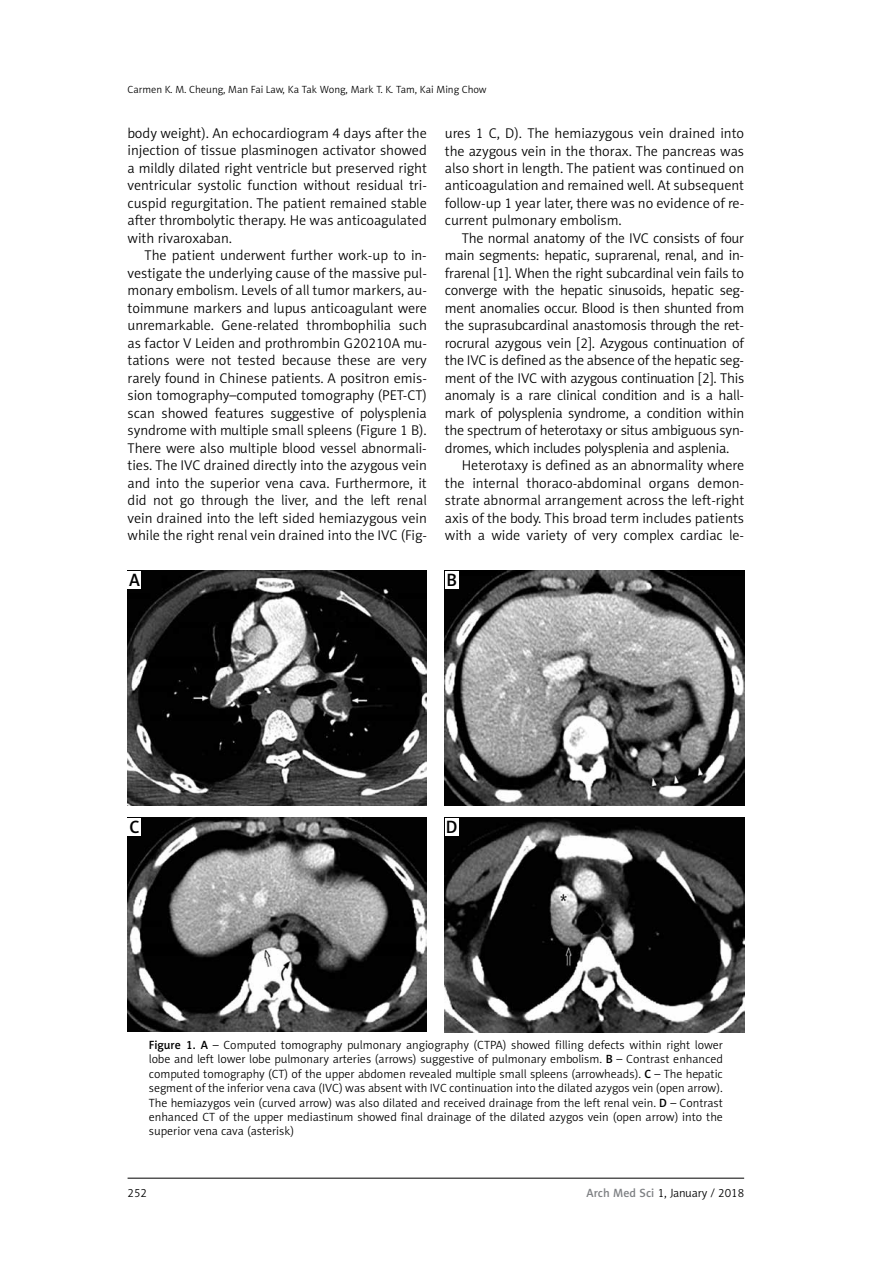
<style>
.page{position:relative;width:893px;height:1263px;background:#fff}
.page>*{position:absolute;margin:0;border:0;box-sizing:border-box;transform-origin:0 0}
.t1{font:18px "Naomi Sans EFN Medium";color:#000}
.t2{font:14.25px/17.5px "Naomi Sans EFN Light";color:#000;text-align:justify}
.t3{font:12px/14.4px "Naomi Sans EFN Light";color:#000;text-align:justify}
.t4{font:10.5px "Naomi Sans EFN Light";color:#000}
.s1{font-family:"Naomi Sans EFN Medium"}
.s2{font-family:"Naomi Sans EFN Medium";color:#808285}
</style>
<div class="page">
<hr style="left:128px;top:1178px;width:616px;height:1px;background:#000">
<img style="left:128px;top:571px;width:299px;height:234px">
<img style="left:445px;top:571px;width:299px;height:234px">
<img style="left:128px;top:818px;width:299px;height:214px">
<img style="left:445px;top:818px;width:299px;height:214px">
<div style="left:128px;top:571px;width:13px;height:17px;background:#fff"></div>
<div style="left:128px;top:818px;width:13px;height:17px;background:#fff"></div>
<div style="left:445px;top:571px;width:14px;height:17px;background:#fff"></div>
<div style="left:445px;top:818px;width:14px;height:17px;background:#fff"></div>
<p class="t4" style="left:128px;top:83px;width:361px">Carmen K. M. Cheung, Man Fai Law, Ka Tak Wong, Mark T. K. Tam, Kai Ming Chow</p>
<p class="t2" style="left:128px;top:124px;width:301px">body weight). An echocardiogram 4 days after the injection of tissue plasminogen activator showed a mildly dilated right ventricle but preserved right ventricular systolic function without residual tri&shy;cuspid regurgitation. The patient remained stable after thrombolytic therapy. He was anticoagulated with rivaroxaban.</p>
<p class="t2" style="left:128px;top:247px;width:301px;text-indent:17px">The patient underwent further work-up to in&shy;vestigate the underlying cause of the massive pul&shy;monary embolism. Levels of all tumor markers, au&shy;toimmune markers and lupus anticoagulant were unremarkable. Gene-related thrombophilia such as factor V Leiden and prothrombin G20210A mu&shy;tations were not tested because these are very rarely found in Chinese patients. A positron emis&shy;sion tomography–computed tomography (PET-CT) scan showed features suggestive of polysplenia syndrome with multiple small spleens (Figure 1 B).<br>There were also multiple blood vessel abnormali&shy;ties. The IVC drained directly into the azygous vein and into the superior vena cava. Furthermore, it did not go through the liver, and the left renal vein drained into the left sided hemiazygous vein while the right renal vein drained into the IVC (Fig-</p>
<p class="t1" style="left:129px;top:569px;width:12px">A</p>
<p class="t2" style="left:445px;top:124px;width:301px">ures 1 C, D). The hemiazygous vein drained into the azygous vein in the thorax. The pancreas was also short in length. The patient was continued on anticoagulation and remained well. At subsequent follow-up 1 year later, there was no evidence of re&shy;current pulmonary embolism.</p>
<p class="t2" style="left:445px;top:229px;width:301px;text-indent:17px">The normal anatomy of the IVC consists of four main segments: hepatic, suprarenal, renal, and in&shy;frarenal [1]. When the right subcardinal vein fails to converge with the hepatic sinusoids, hepatic seg&shy;ment anomalies occur. Blood is then shunted from the suprasubcardinal anastomosis through the ret&shy;rocrural azygous vein [2]. Azygous continuation of the IVC is defined as the absence of the hepatic seg&shy;ment of the IVC with azygous continuation [2]. This anomaly is a rare clinical condition and is a hall&shy;mark of polysplenia syndrome, a condition within the spectrum of heterotaxy or situs ambiguous syn&shy;dromes, which includes polysplenia and asplenia.</p>
<p class="t2" style="left:445px;top:457px;width:301px;text-indent:17px">Heterotaxy is defined as an abnormality where the internal thoraco-abdominal organs demon&shy;strate abnormal arrangement across the left-right axis of the body. This broad term includes patients with a wide variety of very complex cardiac le-</p>
<p class="t1" style="left:446px;top:569px;width:12px">B</p>
<p class="t1" style="left:129px;top:816px;width:12px">C</p>
<p class="t1" style="left:446px;top:816px;width:13px">D</p>
<p class="t3" style="left:149px;top:1038px;width:576px"><span class="s1">Figure 1. A</span> – Computed tomography pulmonary angiography (CTPA) showed filling defects within right lower lobe and left lower lobe pulmonary arteries (arrows) suggestive of pulmonary embolism. <span class="s1">B</span> – Contrast enhanced computed tomography (CT) of the upper abdomen revealed multiple small spleens (arrowheads). <span class="s1">C</span> – The hepatic segment of the inferior vena cava (IVC) was absent with IVC continuation into the dilated azygos vein (open arrow).<br>The hemiazygos vein (curved arrow) was also dilated and received drainage from the left renal vein. <span class="s1">D</span> – Contrast enhanced CT of the upper mediastinum showed final drainage of the dilated azygos vein (open arrow) into the superior vena cava (asterisk)</p>
<p class="t3" style="left:128px;top:1186px;width:21px">252</p>
<p class="t3" style="left:586px;top:1186px;width:159px"><span class="s2">Arch Med Sci</span> 1, January / 2018</p>
</div>
